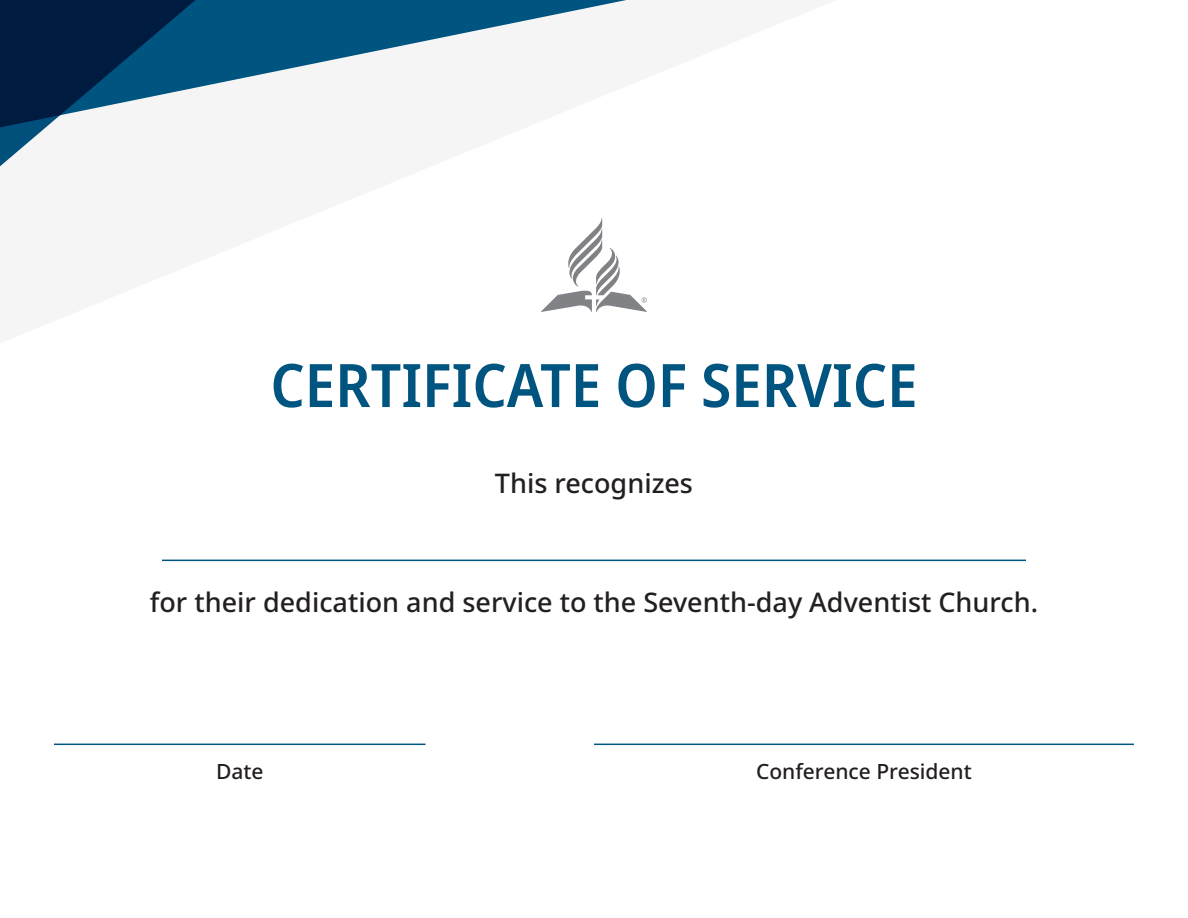
<style>
.page{position:relative;width:1188px;height:918px;background:#fff}
.page>*{position:absolute;margin:0;border:0;box-sizing:border-box;transform-origin:0 0}
.Subheader{font:600 semi-condensed 60px "Noto Sans";color:#005480}
.Subheader-2{font:500 27px "Noto Sans";color:#231f20}
.Subheader-3{font:500 21px "Noto Sans";color:#231f20}
</style>
<div class="page">
<hr style="left:162px;top:560px;width:864px;height:1px;background:#005480">
<hr style="left:594px;top:744px;width:540px;height:1px;background:#005480">
<hr style="left:54px;top:744px;width:372px;height:1px;background:#005480">
<svg style="left:541px;top:218px;width:106px;height:94px"></svg>
<svg style="left:195px;top:0;width:431px;height:88px"></svg>
<svg style="left:0;top:0;width:195px;height:166px"></svg>
<p class="Subheader" style="left:270px;top:343px;width:649px">CERTIFICATE OF SERVICE</p>
<p class="Subheader-2" style="left:495px;top:465px;width:200px">This recognizes</p>
<p class="Subheader-2" style="left:150px;top:583px;width:890px">for their dedication and service to the Seventh-day Adventist Church.</p>
<p class="Subheader-3" style="left:216px;top:756px;width:49px">Date</p>
<p class="Subheader-3" style="left:756px;top:756px;width:217px">Conference President</p>
</div>
